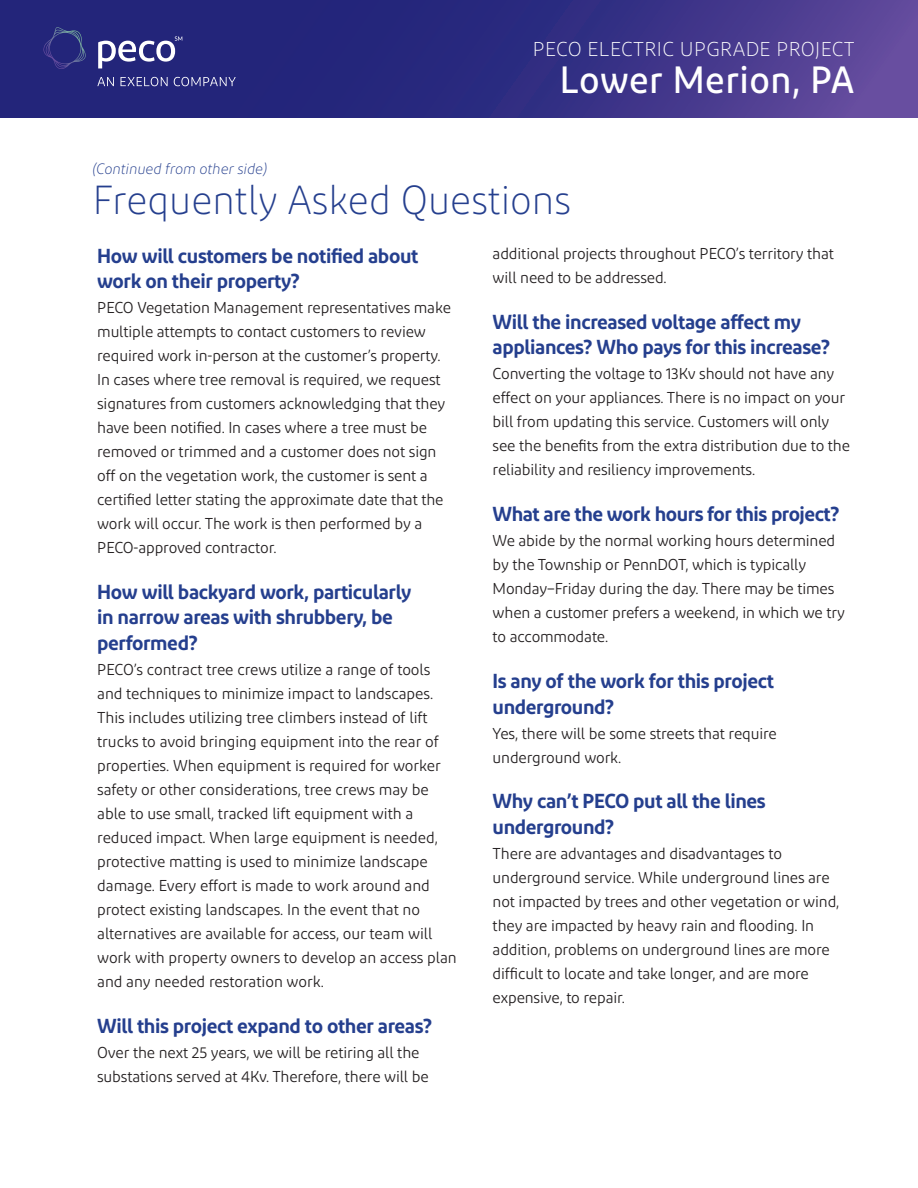
<style>
.page{position:relative;width:918px;height:1188px;background:#fff}
.page>*{position:absolute;margin:0;border:0;box-sizing:border-box;transform-origin:0 0}
.t1{font:300 40.5px "Diodrum";color:#253f8e;scale:.95 1}
.t2{font:500 37.95px "Diodrum";letter-spacing:.015em;color:#fff;scale:.95 1}
.t3{font:600 20.25px/25.5px "Diodrum";letter-spacing:-.02em;color:#253f8e}
.t4{font:300 20.1px "Diodrum";letter-spacing:.015em;color:#fff}
.t5{font:15.75px/24px "Diodrum";letter-spacing:-.01em;color:#231f20}
.t6{font:italic 300 15px "Diodrum";color:#253f8e;scale:.95 1}
</style>
<div class="page">
<svg style="left:0;top:0;width:918px;height:118px;background:#353084"></svg>
<svg style="left:97px;top:36px;width:139px;height:50px;background:#44468e"></svg>
<svg style="left:43px;top:27px;width:43px;height:42px;background:#2d307e"></svg>
<p class="t4" style="left:533px;top:37px;width:324px">PECO ELECTRIC UPGRADE PROJECT</p>
<h2 class="t2" style="left:560px;top:56px;width:312px">Lower Merion, PA</h2>
<p class="t6" style="left:93px;top:159px;width:185px">(Continued from other side)</p>
<h1 class="t1" style="left:93px;top:176px;width:505px">Frequently Asked Questions</h1>
<p class="t3" style="left:97px;top:242px;width:323px">How will customers be notified about work on their property?</p>
<p class="t5" style="left:97px;top:295px;width:355px">PECO Vegetation Management representatives make multiple attempts to contact customers to review required work in-person at the customer’s property.<br>In cases where tree removal is required, we request signatures from customers acknowledging that they have been notified. In cases where a tree must be removed or trimmed and a customer does not sign off on the vegetation work, the customer is sent a certified letter stating the approximate date that the work will occur. The work is then performed by a PECO-approved contractor.</p>
<p class="t3" style="left:97px;top:578px;width:316px">How will backyard work, particularly in narrow areas with shrubbery, be performed?</p>
<p class="t5" style="left:97px;top:657px;width:361px">PECO’s contract tree crews utilize a range of tools and techniques to minimize impact to landscapes.<br>This includes utilizing tree climbers instead of lift trucks to avoid bringing equipment into the rear of properties. When equipment is required for worker safety or other considerations, tree crews may be able to use small, tracked lift equipment with a reduced impact. When large equipment is needed, protective matting is used to minimize landscape damage. Every effort is made to work around and protect existing landscapes. In the event that no alternatives are available for access, our team will work with property owners to develop an access plan and any needed restoration work.</p>
<p class="t3" style="left:97px;top:1012px;width:336px">Will this project expand to other areas?</p>
<p class="t5" style="left:97px;top:1040px;width:333px">Over the next 25 years, we will be retiring all the substations served at 4Kv. Therefore, there will be</p>
<p class="t5" style="left:493px;top:241px;width:343px">additional projects throughout PECO’s territory that will need to be addressed.</p>
<p class="t3" style="left:493px;top:308px;width:339px">Will the increased voltage affect my appliances? Who pays for this increase?</p>
<p class="t5" style="left:493px;top:362px;width:359px">Converting the voltage to 13Kv should not have any effect on your appliances. There is no impact on your bill from updating this service. Customers will only see the benefits from the extra distribution due to the reliability and resiliency improvements.</p>
<p class="t3" style="left:493px;top:501px;width:348px">What are the work hours for this project?</p>
<p class="t5" style="left:493px;top:529px;width:354px">We abide by the normal working hours determined by the Township or PennDOT, which is typically Monday–Friday during the day. There may be times when a customer prefers a weekend, in which we try to accommodate.</p>
<p class="t3" style="left:493px;top:668px;width:283px">Is any of the work for this project underground?</p>
<p class="t5" style="left:493px;top:721px;width:286px">Yes, there will be some streets that require underground work.</p>
<p class="t3" style="left:493px;top:788px;width:275px">Why can’t PECO put all the lines underground?</p>
<p class="t5" style="left:493px;top:841px;width:348px">There are advantages and disadvantages to underground service. While underground lines are not impacted by trees and other vegetation or wind, they are impacted by heavy rain and flooding. In addition, problems on underground lines are more difficult to locate and take longer, and are more expensive, to repair.</p>
</div>
